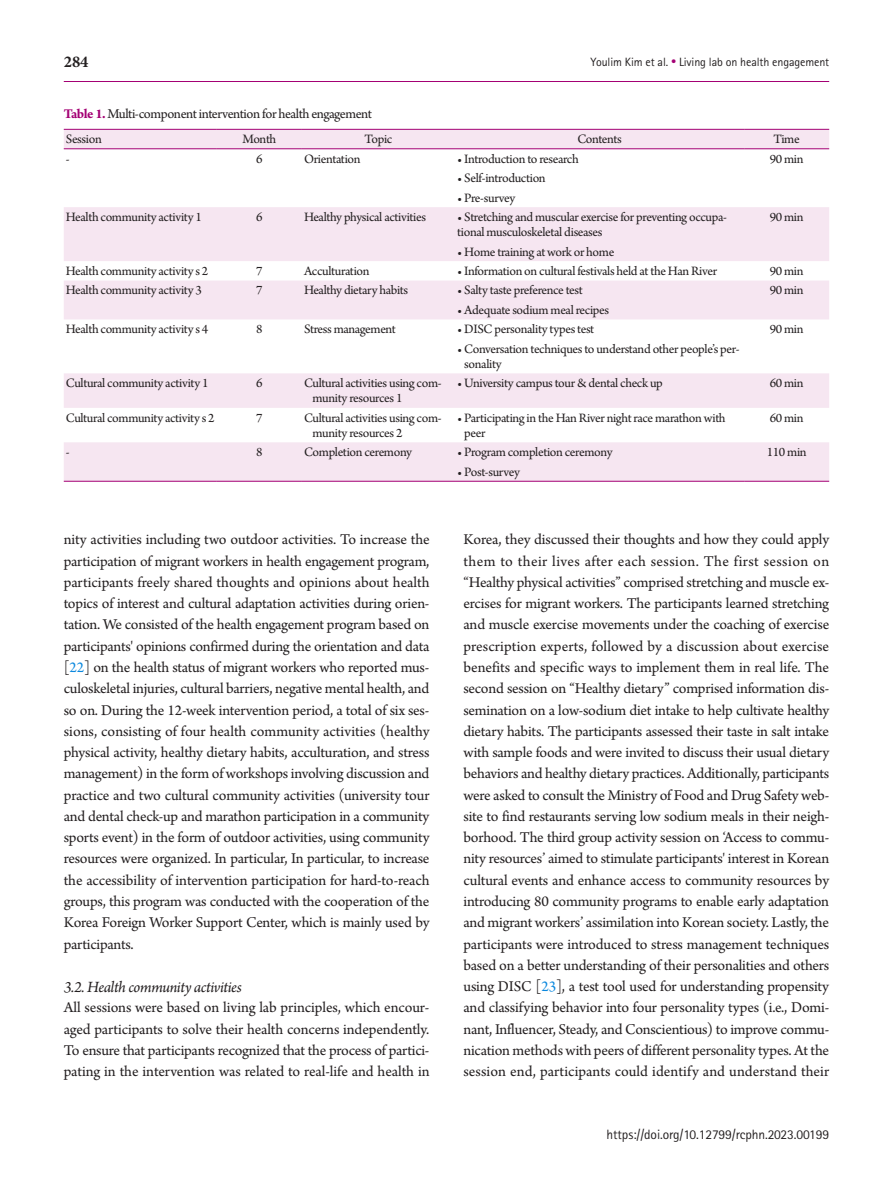
<style>
.page{position:relative;width:893px;height:1191px;background:#fff}
.page>*{position:absolute;margin:0;border:0;box-sizing:border-box;transform-origin:0 0}
.body-sub-title-ltalic_eng{font:italic 16.5px "Arno Pro";letter-spacing:-.025em;color:#231f20}
.t1{font:700 16.5px "Minion Pro";color:#231f20}
.body_eng{font:15.75px/21.3px "Arno Pro";letter-spacing:-.005em;color:#231f20;text-align:justify}
.table-caption{font:14.25px "Arno Pro";letter-spacing:-.03em;color:#231f20}
.tbody{font:13.5px/15px "Arno Pro";letter-spacing:-.025em;color:#231f20}
.t2{font:13.5px "Rotis Sans Serif Std";letter-spacing:-.01em;color:#231f20}
.t3{font:12px "Rotis Sans Serif Std";letter-spacing:-.01em;color:#231f20}
.s1{font-size:10.5px;color:#a40074}
.s2{font-weight:700;color:#a40074}
.s3{color:#0b88de}
</style>
<div class="page">
<hr style="left:64px;top:81px;width:765px;height:1px;background:#a40074">
<div style="left:64px;top:130px;width:765px;height:18px;background:#f6e6f1"></div>
<div style="left:64px;top:207px;width:765px;height:54px;background:#f6e6f1"></div>
<svg style="left:64px;top:280px;width:765px;height:201px;fill:#f6e6f1"></svg>
<hr style="left:64px;top:481px;width:153px;height:1px;background:#a40074">
<hr style="left:217px;top:481px;width:85px;height:1px;background:#a40074">
<hr style="left:302px;top:481px;width:153px;height:1px;background:#a40074">
<hr style="left:455px;top:481px;width:289px;height:1px;background:#a40074">
<hr style="left:744px;top:481px;width:85px;height:1px;background:#a40074">
<hr style="left:64px;top:129px;width:153px;height:1px;background:#a40074">
<hr style="left:217px;top:129px;width:85px;height:1px;background:#a40074">
<hr style="left:302px;top:129px;width:153px;height:1px;background:#a40074">
<hr style="left:455px;top:129px;width:289px;height:1px;background:#a40074">
<hr style="left:744px;top:129px;width:85px;height:1px;background:#a40074">
<hr style="left:64px;top:148px;width:153px;height:1px;background:#a40074">
<hr style="left:217px;top:148px;width:85px;height:1px;background:#a40074">
<hr style="left:302px;top:148px;width:153px;height:1px;background:#a40074">
<hr style="left:455px;top:148px;width:289px;height:1px;background:#a40074">
<hr style="left:744px;top:148px;width:85px;height:1px;background:#a40074">
<p class="t1" style="left:64px;top:50px;width:26px">284</p>
<p class="t3" style="left:591px;top:55px;width:240px">Youlim Kim et al. <span class="s1">•</span> Living lab on health engagement</p>
<p class="table-caption" style="left:64px;top:105px;width:310px"><span class="s2">Table 1.</span> Multi-component intervention for health engagement</p>
<p class="tbody" style="left:66px;top:132px;width:37px">Session</p>
<p class="tbody" style="left:242px;top:132px;width:35px">Month</p>
<p class="tbody" style="left:365px;top:132px;width:29px">Topic</p>
<p class="tbody" style="left:577px;top:132px;width:46px">Contents</p>
<p class="tbody" style="left:774px;top:132px;width:28px">Time</p>
<p class="tbody" style="left:66px;top:152px;width:5px">-</p>
<p class="tbody" style="left:256px;top:152px;width:8px">6</p>
<p class="tbody" style="left:304px;top:152px;width:58px">Orientation</p>
<p class="tbody" style="left:457px;top:152px;width:123px">• Introduction to research</p>
<p class="tbody" style="left:770px;top:152px;width:35px">90 min</p>
<p class="tbody" style="left:457px;top:171px;width:90px">• Self-introduction</p>
<p class="tbody" style="left:457px;top:191px;width:60px">• Pre-survey</p>
<p class="tbody" style="left:66px;top:210px;width:137px">Health community activity 1</p>
<p class="tbody" style="left:256px;top:210px;width:8px">6</p>
<p class="tbody" style="left:304px;top:210px;width:124px">Healthy physical activities</p>
<p class="tbody" style="left:457px;top:210px;width:271px">• Stretching and muscular exercise for preventing occupa&shy;tional musculoskeletal diseases</p>
<p class="tbody" style="left:770px;top:210px;width:35px">90 min</p>
<p class="tbody" style="left:457px;top:245px;width:159px">• Home training at work or home</p>
<p class="tbody" style="left:66px;top:264px;width:144px">Health community activity s 2</p>
<p class="tbody" style="left:256px;top:264px;width:8px">7</p>
<p class="tbody" style="left:304px;top:264px;width:67px">Acculturation</p>
<p class="tbody" style="left:457px;top:264px;width:261px">• Information on cultural festivals held at the Han River</p>
<p class="tbody" style="left:770px;top:264px;width:35px">90 min</p>
<p class="tbody" style="left:66px;top:283px;width:137px">Health community activity 3</p>
<p class="tbody" style="left:256px;top:283px;width:8px">7</p>
<p class="tbody" style="left:304px;top:283px;width:106px">Healthy dietary habits</p>
<p class="tbody" style="left:457px;top:283px;width:127px">• Salty taste preference test</p>
<p class="tbody" style="left:770px;top:283px;width:35px">90 min</p>
<p class="tbody" style="left:457px;top:303px;width:153px">• Adequate sodium meal recipes</p>
<p class="tbody" style="left:66px;top:322px;width:144px">Health community activity s 4</p>
<p class="tbody" style="left:256px;top:322px;width:8px">8</p>
<p class="tbody" style="left:304px;top:322px;width:93px">Stress management</p>
<p class="tbody" style="left:457px;top:322px;width:139px">• DISC personality types test</p>
<p class="tbody" style="left:770px;top:322px;width:35px">90 min</p>
<p class="tbody" style="left:464px;top:342px;width:277px;text-indent:-7px">• Conversation techniques to understand other people’s per&shy;sonality</p>
<p class="tbody" style="left:66px;top:376px;width:144px">Cultural community activity 1</p>
<p class="tbody" style="left:256px;top:376px;width:8px">6</p>
<p class="tbody" style="left:313px;top:376px;width:131px;text-indent:-9px">Cultural activities using com&shy;munity resources 1</p>
<p class="tbody" style="left:457px;top:376px;width:207px">• University campus tour &amp; dental check up</p>
<p class="tbody" style="left:770px;top:376px;width:35px">60 min</p>
<p class="tbody" style="left:66px;top:411px;width:150px">Cultural community activity s 2</p>
<p class="tbody" style="left:256px;top:411px;width:8px">7</p>
<p class="tbody" style="left:313px;top:411px;width:131px;text-indent:-9px">Cultural activities using com&shy;munity resources 2</p>
<p class="tbody" style="left:464px;top:411px;width:263px;text-indent:-7px">• Participating in the Han River night race marathon with peer</p>
<p class="tbody" style="left:770px;top:411px;width:35px">60 min</p>
<p class="tbody" style="left:66px;top:445px;width:5px">-</p>
<p class="tbody" style="left:256px;top:445px;width:8px">8</p>
<p class="tbody" style="left:304px;top:445px;width:110px">Completion ceremony</p>
<p class="tbody" style="left:457px;top:445px;width:157px">• Program completion ceremony</p>
<p class="tbody" style="left:767px;top:445px;width:41px">110 min</p>
<p class="tbody" style="left:457px;top:465px;width:64px">• Post-survey</p>
<p class="body_eng" style="left:64px;top:530px;width:367px">nity activities including two outdoor activities. To increase the participation of migrant workers in health engagement program, participants freely shared thoughts and opinions about health topics of interest and cultural adaptation activities during orien&shy;tation. We consisted of the health engagement program based on participants' opinions confirmed during the orientation and data [<span class="s3">22</span>] on the health status of migrant workers who reported mus&shy;culoskeletal injuries, cultural barriers, negative mental health, and so on. During the 12-week intervention period, a total of six ses&shy;sions, consisting of four health community activities (healthy physical activity, healthy dietary habits, acculturation, and stress management) in the form of workshops involving discussion and practice and two cultural community activities (university tour and dental check-up and marathon participation in a community sports event) in the form of outdoor activities, using community resources were organized. In particular, In particular, to increase the accessibility of intervention participation for hard-to-reach groups, this program was conducted with the cooperation of the Korea Foreign Worker Support Center, which is mainly used by participants.</p>
<p class="body-sub-title-ltalic_eng" style="left:64px;top:977px;width:179px">3.2. Health community activities</p>
<p class="body_eng" style="left:64px;top:997px;width:367px">All sessions were based on living lab principles, which encour&shy;aged participants to solve their health concerns independently.<br>To ensure that participants recognized that the process of partici&shy;pating in the intervention was related to real-life and health in</p>
<p class="body_eng" style="left:463px;top:530px;width:367px">Korea, they discussed their thoughts and how they could apply them to their lives after each session. The first session on “Healthy physical activities” comprised stretching and muscle ex&shy;ercises for migrant workers. The participants learned stretching and muscle exercise movements under the coaching of exercise prescription experts, followed by a discussion about exercise benefits and specific ways to implement them in real life. The second session on “Healthy dietary” comprised information dis&shy;semination on a low-sodium diet intake to help cultivate healthy dietary habits. The participants assessed their taste in salt intake with sample foods and were invited to discuss their usual dietary behaviors and healthy dietary practices. Additionally, participants were asked to consult the Ministry of Food and Drug Safety web&shy;site to find restaurants serving low sodium meals in their neigh&shy;borhood. The third group activity session on ‘Access to commu&shy;nity resources’ aimed to stimulate participants' interest in Korean cultural events and enhance access to community resources by introducing 80 community programs to enable early adaptation and migrant workers’ assimilation into Korean society. Lastly, the participants were introduced to stress management techniques based on a better understanding of their personalities and others using DISC [<span class="s3">23</span>], a test tool used for understanding propensity and classifying behavior into four personality types (i.e., Domi&shy;nant, Influencer, Steady, and Conscientious) to improve commu&shy;nication methods with peers of different personality types. At the session end, participants could identify and understand their</p>
<p class="t2" style="left:607px;top:1126px;width:224px">https://doi.org/10.12799/rcphn.2023.00199</p>
</div>
